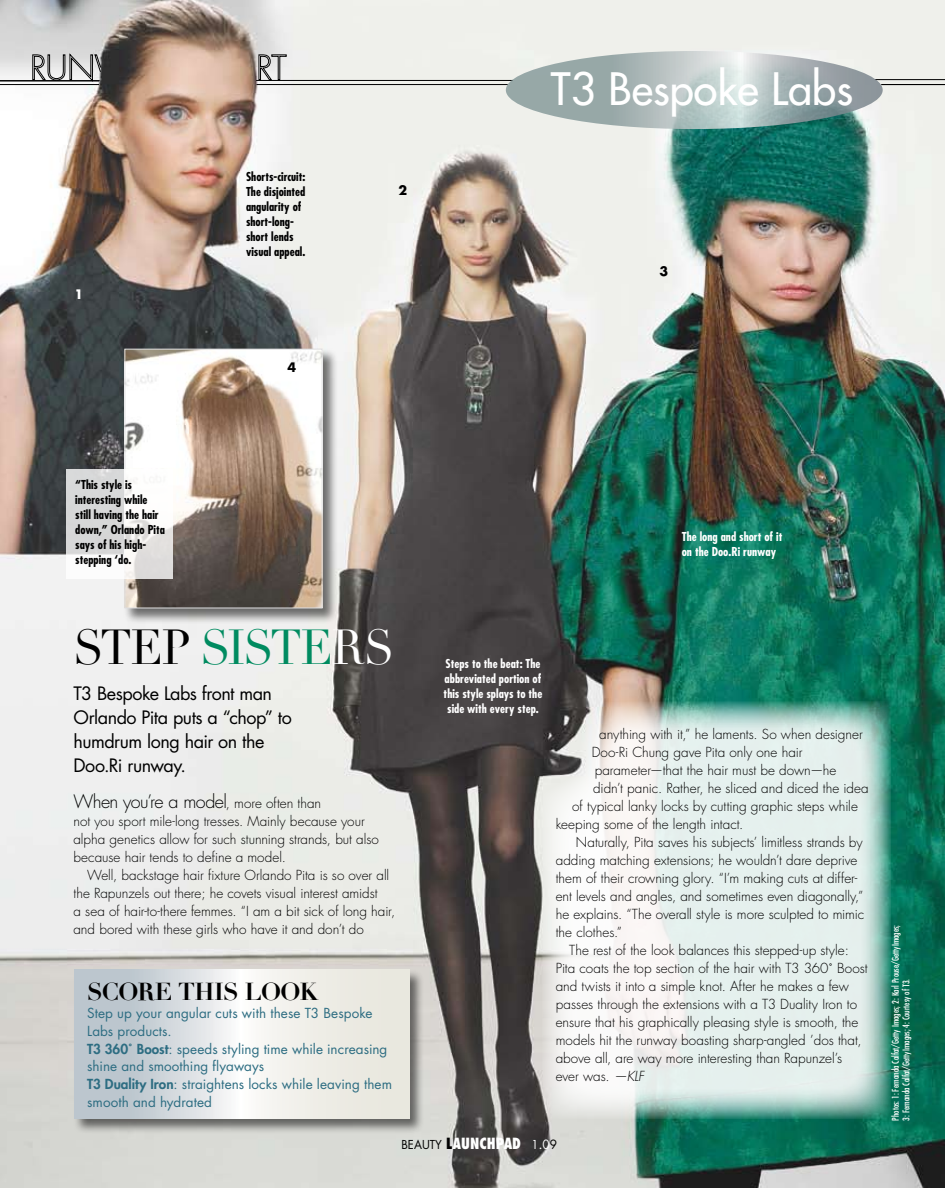
<style>
.page{position:relative;width:945px;height:1188px;background:#fff}
.page>*{position:absolute;margin:0;border:0;box-sizing:border-box;transform-origin:0 0}
.t1{font:48px "Didot";letter-spacing:-.025em;color:#008b60;scale:.95 1}
.t2{font:43.5px "Futura";color:#fff}
.t3{font:700 24px "Didot";letter-spacing:-.03em;color:#000}
.t4{font:18px/24px "Futura";letter-spacing:-.025em;color:#000}
.t5{font:300 18px "Futura";letter-spacing:-.03em;color:#000}
.t6{font:800 condensed 15px "Futura";color:#fff;scale:.95 1}
.t7{font:300 13.5px "Futura";color:#000}
.t8{font:13.5px/18px "Futura";letter-spacing:.005em;color:#2d6d82}
.t9{font:700 12.75px "Futura";color:#000}
.t10{font:700 12.75px "Futura";color:#fff}
.t11{font:700 condensed 12px/15px "Futura";color:#000}
.t12{font:700 condensed 12px/15px "Futura";color:#fff}
.t13{font:condensed 9px/10.5px "Futura";color:#fff}
.s1{color:#000}
.s2{color:#fff}
.s3{font-size:13.5px}
.s4{font-weight:800}
.s5{font-style:italic}
.s6{font-weight:400;font-stretch:normal;font-size:12px;color:#000}
.s7{font-weight:400;font-stretch:normal;font-size:12px}
.s8{font-weight:400;font-stretch:normal}
.s9{font-weight:400;font-stretch:normal;font-size:12.45px}
.s10{font-weight:400;font-stretch:normal;font-size:12.45px;color:#000}
</style>
<div class="page">
<img style="left:0;top:0;width:945px;height:1188px">
<div style="left:73px;top:969px;width:352px;height:165px;background:#000;opacity:.55"></div>
<svg style="left:74px;top:970px;width:335px;height:148px"></svg>
<svg style="left:542px;top:701px;width:349px;height:418px;fill:#e5f0ed"></svg>
<hr style="left:0;top:80px;width:100px;height:1px;background:#000">
<hr style="left:875px;top:79px;width:70px;height:1px;background:#000">
<hr style="left:881px;top:84px;width:64px;height:1px;background:#000">
<svg style="left:876px;top:79px;width:6px;height:6px"></svg>
<hr style="left:256px;top:84px;width:252px;height:1px;background:#000">
<hr style="left:256px;top:80px;width:257px;height:1px;background:#000">
<div style="left:124px;top:348px;width:214px;height:276px;background:#000;opacity:.55"></div>
<img style="left:126px;top:351px;width:194px;height:255px">
<div style="left:124px;top:349px;width:198px;height:259px;border:1px solid #dddddf"></div>
<svg style="left:506px;top:51px;width:377px;height:78px;background:#aab8b8"></svg>
<svg style="left:66px;top:469px;width:106px;height:109px;fill:#dedcdb"></svg>
<hr style="left:0;top:84px;width:99px;height:1px;background:#000">
<hr style="left:0;top:81px;width:99px;height:1px;background:#000">
<svg style="left:32px;top:53px;width:255px;height:29px;background:#ab9b91"></svg>
<p class="t10" style="left:74px;top:286px;width:10px">1</p>
<p class="t11" style="left:246px;top:169px;width:61px">Shorts-circuit:<br>The disjointed angularity of short-long&shy;short lends visual appeal.</p>
<p class="t9" style="left:287px;top:359px;width:10px">4</p>
<p class="t9" style="left:398px;top:182px;width:10px">2</p>
<p class="t2" style="left:551px;top:62px;width:304px">T3 Bespoke Labs</p>
<p class="t9" style="left:659px;top:263px;width:10px">3</p>
<p class="t11" style="left:75px;top:477px;width:91px">“This style is interesting while still having the hair down,” Orlando Pita says of his high&shy;stepping ‘do.</p>
<p class="t12" style="left:682px;top:530px;width:102px">The long and short of it on the Doo.Ri runway</p>
<p class="t1" style="left:74px;top:619px;width:332px"><span class="s1">STEP</span> SISTE<span class="s2">RS</span></p>
<p class="t4" style="left:74px;top:682px;width:220px">T3 Bespoke Labs front man<br>Orlando Pita puts a “chop” to humdrum long hair on the<br>Doo.Ri runway.</p>
<p class="t5" style="left:74px;top:791px;width:249px">When you’re a model<span class="s3">, more often than</span></p>
<p class="t7" style="left:74px;top:813px;width:293px">not you sport mile-long tresses. Mainly because your</p>
<p class="t7" style="left:74px;top:831px;width:307px">alpha genetics allow for such stunning strands, but also</p>
<p class="t7" style="left:74px;top:849px;width:214px">because hair tends to define a model.</p>
<p class="t7" style="left:87px;top:867px;width:304px">Well, backstage hair fixture Orlando Pita is so over all</p>
<p class="t7" style="left:74px;top:885px;width:306px">the Rapunzels out there; he covets visual interest amidst</p>
<p class="t7" style="left:74px;top:903px;width:323px">a sea of hair-to-there femmes. “I am a bit sick of long hair,</p>
<p class="t7" style="left:74px;top:921px;width:292px">and bored with these girls who have it and don’t do</p>
<p class="t3" style="left:87px;top:976px;width:232px">SCORE THIS LOOK</p>
<p class="t8" style="left:87px;top:1004px;width:306px">Step up your angular cuts with these T3 Bespoke Labs products.<br><span class="s4">T3 360˚ Boost</span>: speeds styling time while increasing shine and smoothing flyaways<br><span class="s4">T3 Duality Iron</span>: straightens locks while leaving them smooth and hydrated</p>
<p class="t12" style="left:444px;top:656px;width:100px">Steps to the beat: The abbreviated portion of this style splays to the side with every step.</p>
<p class="t7" style="left:599px;top:726px;width:265px">anything with it,” he laments. So when designer</p>
<p class="t7" style="left:592px;top:744px;width:212px">Doo-Ri Chung gave Pita only one hair</p>
<p class="t7" style="left:595px;top:762px;width:243px">parameter—that the hair must be down—he</p>
<p class="t7" style="left:593px;top:780px;width:277px">didn’t panic. Rather, he sliced and diced the idea</p>
<p class="t7" style="left:572px;top:798px;width:287px">of typical lanky locks by cutting graphic steps while</p>
<p class="t7" style="left:556px;top:816px;width:189px">keeping some of the length intact.</p>
<p class="t7" style="left:576px;top:834px;width:288px">Naturally, Pita saves his subjects’ limitless strands by</p>
<p class="t7" style="left:556px;top:852px;width:303px">adding matching extensions; he wouldn’t dare deprive</p>
<p class="t7" style="left:556px;top:870px;width:303px">them of their crowning glory. “I’m making cuts at differ-</p>
<p class="t7" style="left:556px;top:888px;width:309px">ent levels and angles, and sometimes even diagonally,”</p>
<p class="t7" style="left:556px;top:906px;width:310px">he explains. “The overall style is more sculpted to mimic</p>
<p class="t7" style="left:556px;top:924px;width:68px">the clothes.”</p>
<p class="t7" style="left:569px;top:942px;width:281px">The rest of the look balances this stepped-up style:</p>
<p class="t7" style="left:556px;top:960px;width:313px">Pita coats the top section of the hair with T3 360˚ Boost</p>
<p class="t7" style="left:556px;top:978px;width:295px">and twists it into a simple knot. After he makes a few</p>
<p class="t7" style="left:556px;top:996px;width:303px">passes through the extensions with a T3 Duality Iron to</p>
<p class="t7" style="left:556px;top:1014px;width:304px">ensure that his graphically pleasing style is smooth, the</p>
<p class="t7" style="left:556px;top:1032px;width:307px">models hit the runway boasting sharp-angled ’dos that,</p>
<p class="t7" style="left:556px;top:1050px;width:288px">above all, are way more interesting than Rapunzel’s</p>
<p class="t7" style="left:556px;top:1068px;width:90px">ever was. <span class="s5">—KLF</span></p>
<p class="t6" style="left:401px;top:1134px;width:165px"><span class="s6">BEAUTY</span> <span class="s1">L</span>AUNCHPAD <span class="s7">1</span><span class="s8">.</span><span class="s9">0</span><span class="s10">9</span></p>
<p class="t13" style="left:890px;top:1121px;width:198px;rotate:-90deg">Photos: 1: Fernanda Calfat/Getty Images; 2: Karl Prouse/GettyImages;<br>3: Fernanda Calfat/GettyImages; 4: Courtesy of T3.</p>
</div>
